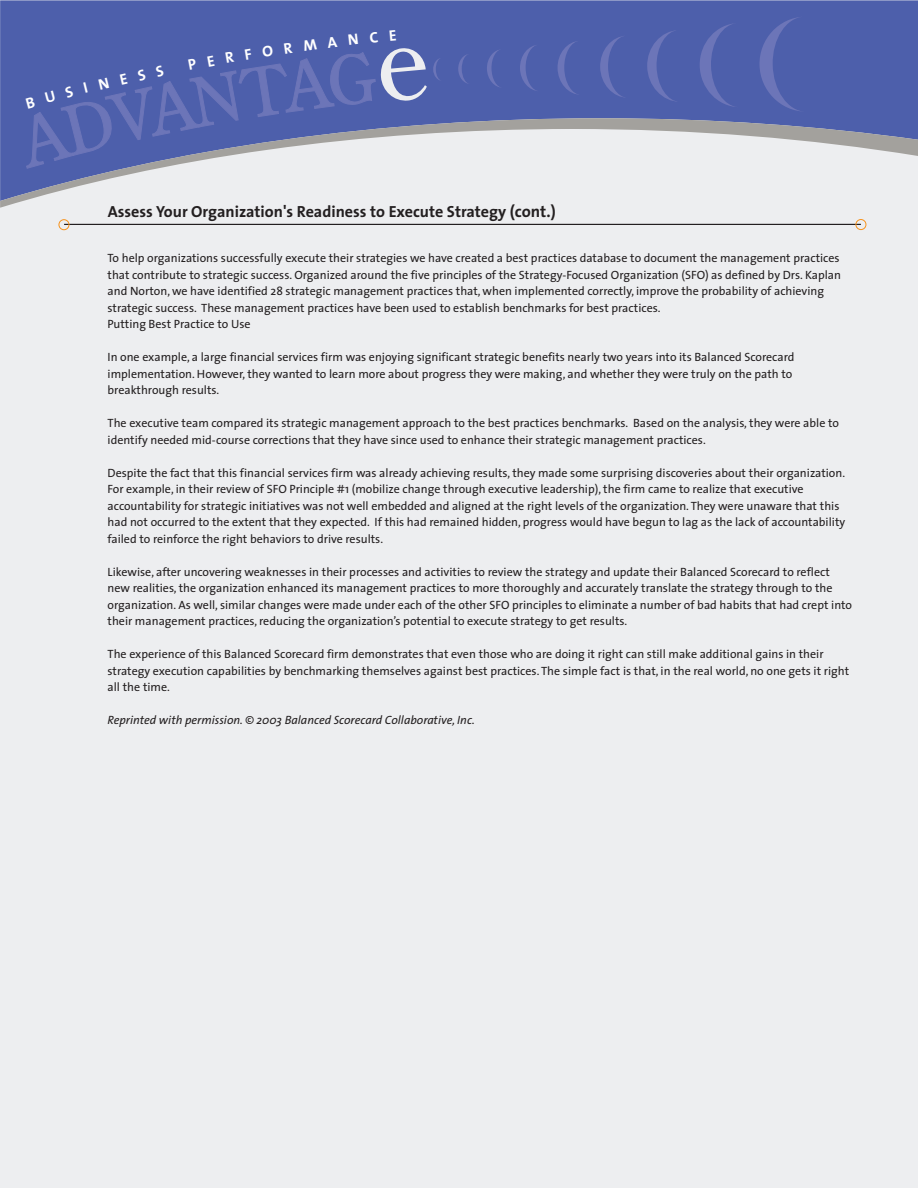
<style>
.page{position:relative;width:918px;height:1188px;background:#edeef0}
.page>*{position:absolute;margin:0;border:0;box-sizing:border-box;transform-origin:0 0}
.t1{font:700 16.2px "The Sans";color:#231f20}
.t2{font:12px/16.5px "The Sans";color:#231f20}
.t3{font:italic 12px "The Sans";color:#231f20}
.s1{font-size:16.5px}
</style>
<div class="page">
<div style="left:0;top:0;width:918px;height:118px;background:#4d5fab"></div>
<svg style="left:0;top:118px;width:918px;height:90px"></svg>
<svg style="left:458px;top:54px;width:13px;height:30px"></svg>
<svg style="left:487px;top:49px;width:16px;height:39px"></svg>
<svg style="left:520px;top:45px;width:20px;height:46px"></svg>
<svg style="left:557px;top:41px;width:24px;height:54px"></svg>
<svg style="left:600px;top:36px;width:28px;height:62px;background:#5363ad"></svg>
<svg style="left:647px;top:30px;width:33px;height:72px;background:#5363ad"></svg>
<svg style="left:699px;top:23px;width:40px;height:84px;background:#5363ad"></svg>
<svg style="left:759px;top:17px;width:47px;height:95px;background:#5363ad"></svg>
<svg style="left:58px;top:219px;width:809px;height:12px"></svg>
<svg style="left:14px;top:30px;width:428px;height:138px;background:#6070b1"></svg>
<h1 class="t1" style="left:108px;top:206px;width:450px">Assess Your Organization's Readiness to Execute Strategy <span class="s1">(cont.)</span></h1>
<p class="t2" style="left:108px;top:251px;width:735px">To help organizations successfully execute their strategies we have created a best practices database to document the management practices that contribute to strategic success. Organized around the five principles of the Strategy-Focused Organization (SFO) as defined by Drs. Kaplan and Norton, we have identified 28 strategic management practices that, when implemented correctly, improve the probability of achieving strategic success. These management practices have been used to establish benchmarks for best practices.<br>Putting Best Practice to Use</p>
<p class="t2" style="left:108px;top:350px;width:688px">In one example, a large financial services firm was enjoying significant strategic benefits nearly two years into its Balanced Scorecard implementation. However, they wanted to learn more about progress they were making, and whether they were truly on the path to breakthrough results.</p>
<p class="t2" style="left:108px;top:416px;width:733px">The executive team compared its strategic management approach to the best practices benchmarks. Based on the analysis, they were able to identify needed mid-course corrections that they have since used to enhance their strategic management practices.</p>
<p class="t2" style="left:108px;top:466px;width:739px">Despite the fact that this financial services firm was already achieving results, they made some surprising discoveries about their organization.<br>For example, in their review of SFO Principle #1 (mobilize change through executive leadership), the firm came to realize that executive accountability for strategic initiatives was not well embedded and aligned at the right levels of the organization. They were unaware that this had not occurred to the extent that they expected. If this had remained hidden, progress would have begun to lag as the lack of accountability failed to reinforce the right behaviors to drive results.</p>
<p class="t2" style="left:108px;top:565px;width:746px">Likewise, after uncovering weaknesses in their processes and activities to review the strategy and update their Balanced Scorecard to reflect new realities, the organization enhanced its management practices to more thoroughly and accurately translate the strategy through to the organization. As well, similar changes were made under each of the other SFO principles to eliminate a number of bad habits that had crept into their management practices, reducing the organization’s potential to execute strategy to get results.</p>
<p class="t2" style="left:108px;top:647px;width:743px">The experience of this Balanced Scorecard firm demonstrates that even those who are doing it right can still make additional gains in their strategy execution capabilities by benchmarking themselves against best practices. The simple fact is that, in the real world, no one gets it right all the time.</p>
<p class="t3" style="left:108px;top:716px;width:369px">Reprinted with permission. © 2003 Balanced Scorecard Collaborative, Inc.</p>
</div>
